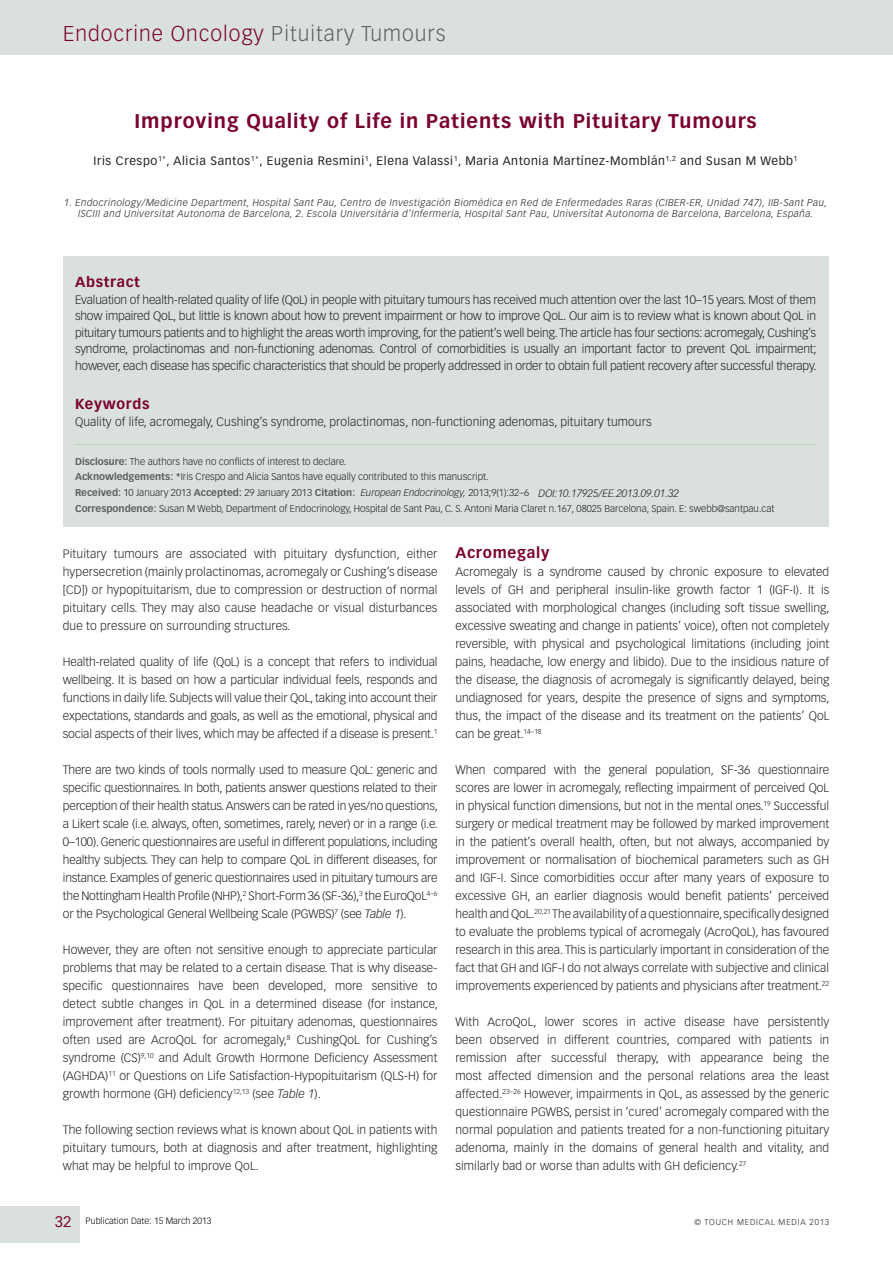
<style>
.page{position:relative;width:893px;height:1263px;background:#fff}
.page>*{position:absolute;margin:0;border:0;box-sizing:border-box;transform-origin:0 0}
.Section_Heading{font:300 21px "Vectora LT Std";letter-spacing:.05em;color:#7a002f}
.Article_Heading{font:700 19.5px "Vectora LT Std";letter-spacing:.05em;color:#7a002f}
.Body_text_heading{font:700 15px "Vectora LT Std";letter-spacing:.05em;color:#7a002f}
.t1{font:15px "Vectora LT Std";color:#7a002f}
.Abstract_keywords{font:700 14.25px "Vectora LT Std";letter-spacing:.05em;color:#7a002f}
.Body_Text{font:300 12px/18px "Vectora LT Std";color:#231f20;text-align:justify}
.Abstract_keywords-2{font:300 12px/16.5px "Vectora LT Std";letter-spacing:.01em;color:#231f20;text-align:justify}
.Author{font:12px "Vectora LT Std";letter-spacing:.05em;color:#231f20}
.t2{font:italic 300 10.5px "Vectora LH";color:#231f20}
.Disclosure_Acks_publ{font:300 9.75px "Vectora LT Std";color:#231f20}
.Post_and_Organisatio{font:italic 300 9.75px/11.7px "Vectora LT Std";letter-spacing:.05em;color:#231f20;text-align:center}
.t3{font:300 9px "Vectora LT Std";color:#000}
.t4{font:300 8.25px "Vectora LT Std";letter-spacing:.1em;color:#231f20}
.s1{color:#5c605e}
.s2{font-weight:700;color:#5c605e}
.s3{font-style:italic}
</style>
<div class="page">
<div style="left:0;top:0;width:893px;height:54px;background:#dae1dd"></div>
<div style="left:63px;top:257px;width:765px;height:270px;background:#dae1dd"></div>
<div style="left:0;top:1206px;width:80px;height:36px;background:#dae1dd"></div>
<hr style="left:0;top:53px;width:893px;height:2px;background:#dae1dd">
<hr style="left:75px;top:444px;width:740px;height:1px;background:#b8d2c1">
<p class="Section_Heading" style="left:63px;top:22px;width:384px">Endocrine Oncology <span class="s1">Pituitary Tumours</span></p>
<p class="Article_Heading" style="left:134px;top:109px;width:624px">Improving Quality of Life in Patients with Pituitary Tumours</p>
<p class="Author" style="left:94px;top:154px;width:705px">Iris Crespo<sup>1*</sup>, Alicia Santos<sup>1*</sup>, Eugenia Resmini<sup>1</sup>, Elena Valassi<sup>1</sup>, Maria Antonia Martínez-Momblán<sup>1,2</sup> and Susan M Webb<sup>1</sup></p>
<p class="Post_and_Organisatio" style="left:64px;top:196px;width:765px">1. Endocrinology/Medicine Department, Hospital Sant Pau, Centro de Investigación Biomédica en Red de Enfermedades Raras (CIBER-ER, Unidad 747), IIB-Sant Pau,<br>ISCIII and Universitat Autonoma de Barcelona, 2. Escola Universitària d’Infermeria, Hospital Sant Pau, Universitat Autonoma de Barcelona, Barcelona, España.</p>
<p class="Abstract_keywords" style="left:75px;top:273px;width:66px">Abstract</p>
<p class="Abstract_keywords-2" style="left:75px;top:291px;width:743px">Evaluation of health-related quality of life (QoL) in people with pituitary tumours has received much attention over the last 10–15 years. Most of them show impaired QoL, but little is known about how to prevent impairment or how to improve QoL. Our aim is to review what is known about QoL in pituitary tumours patients and to highlight the areas worth improving, for the patient’s well being. The article has four sections: acromegaly, Cushing’s syndrome, prolactinomas and non-functioning adenomas. Control of comorbidities is usually an important factor to prevent QoL impairment; however, each disease has specific characteristics that should be properly addressed in order to obtain full patient recovery after successful therapy.</p>
<p class="Abstract_keywords" style="left:75px;top:395px;width:76px">Keywords</p>
<p class="Abstract_keywords-2" style="left:75px;top:413px;width:578px">Quality of life, acromegaly, Cushing’s syndrome, prolactinomas, non-functioning adenomas, pituitary tumours</p>
<p class="Disclosure_Acks_publ" style="left:75px;top:456px;width:273px"><span class="s2">Disclosure:</span> The authors have no conflicts of interest to declare.</p>
<p class="Disclosure_Acks_publ" style="left:75px;top:471px;width:415px"><span class="s2">Acknowledgements:</span> *Iris Crespo and Alicia Santos have equally contributed to this manuscript.</p>
<p class="Disclosure_Acks_publ" style="left:75px;top:487px;width:456px"><span class="s2">Received:</span> 10 January 2013 <span class="s2">Accepted:</span> 29 January 2013 <span class="s2">Citation:</span> <span class="s3">European Endocrinology,</span> 2013;9(1):32–6</p>
<p class="Disclosure_Acks_publ" style="left:75px;top:503px;width:701px"><span class="s2">Correspondence:</span> Susan M Webb, Department of Endocrinology, Hospital de Sant Pau, C. S. Antoni Maria Claret n.167, 08025 Barcelona, Spain. E: swebb@santpau.cat</p>
<p class="t2" style="left:539px;top:487px;width:142px">DOI:10.17925/EE.2013.09.01.32</p>
<p class="Body_Text" style="left:63px;top:545px;width:376px">Pituitary tumours are associated with pituitary dysfunction, either hypersecretion (mainly prolactinomas, acromegaly or Cushing’s disease [CD]) or hypopituitarism, due to compression or destruction of normal pituitary cells. They may also cause headache or visual disturbances due to pressure on surrounding structures.</p>
<p class="Body_Text" style="left:63px;top:653px;width:376px">Health-related quality of life (QoL) is a concept that refers to individual wellbeing. It is based on how a particular individual feels, responds and functions in daily life. Subjects will value their QoL, taking into account their expectations, standards and goals, as well as the emotional, physical and social aspects of their lives, which may be affected if a disease is present.<sup>1</sup></p>
<p class="Body_Text" style="left:63px;top:761px;width:377px">There are two kinds of tools normally used to measure QoL: generic and specific questionnaires. In both, patients answer questions related to their perception of their health status. Answers can be rated in yes/no questions, a Likert scale (i.e. always, often, sometimes, rarely, never) or in a range (i.e.<br>0–100). Generic questionnaires are useful in different populations, including healthy subjects. They can help to compare QoL in different diseases, for instance. Examples of generic questionnaires used in pituitary tumours are the Nottingham Health Profile (NHP),<sup>2</sup> Short-Form 36 (SF-36),<sup>3</sup> the EuroQoL<sup>4–6 </sup>or the Psychological General Wellbeing Scale (PGWBS)<sup>7</sup> (see <span class="s3">Table 1</span>).</p>
<p class="Body_Text" style="left:63px;top:941px;width:377px">However, they are often not sensitive enough to appreciate particular problems that may be related to a certain disease. That is why disease&shy;specific questionnaires have been developed, more sensitive to detect subtle changes in QoL in a determined disease (for instance, improvement after treatment). For pituitary adenomas, questionnaires often used are AcroQoL for acromegaly,<sup>8</sup> CushingQoL for Cushing’s syndrome (CS)<sup>9,10</sup> and Adult Growth Hormone Deficiency Assessment (AGHDA)<sup>11</sup> or Questions on Life Satisfaction-Hypopituitarism (QLS-H) for growth hormone (GH) deficiency<sup>12,13</sup> (see <span class="s3">Table 1</span>).</p>
<p class="Body_Text" style="left:63px;top:1121px;width:376px">The following section reviews what is known about QoL in patients with pituitary tumours, both at diagnosis and after treatment, highlighting what may be helpful to improve QoL.</p>
<p class="Body_text_heading" style="left:455px;top:544px;width:95px">Acromegaly</p>
<p class="Body_Text" style="left:455px;top:563px;width:376px">Acromegaly is a syndrome caused by chronic exposure to elevated levels of GH and peripheral insulin-like growth factor 1 (IGF-I). It is associated with morphological changes (including soft tissue swelling, excessive sweating and change in patients’ voice), often not completely reversible, with physical and psychological limitations (including joint pains, headache, low energy and libido). Due to the insidious nature of the disease, the diagnosis of acromegaly is significantly delayed, being undiagnosed for years, despite the presence of signs and symptoms, thus, the impact of the disease and its treatment on the patients’ QoL can be great.<sup>14–18</sup></p>
<p class="Body_Text" style="left:455px;top:761px;width:375px">When compared with the general population, SF-36 questionnaire scores are lower in acromegaly, reflecting impairment of perceived QoL in physical function dimensions, but not in the mental ones.<sup>19</sup> Successful surgery or medical treatment may be followed by marked improvement in the patient’s overall health, often, but not always, accompanied by improvement or normalisation of biochemical parameters such as GH and IGF-I. Since comorbidities occur after many years of exposure to excessive GH, an earlier diagnosis would benefit patients’ perceived health and QoL.<sup>20,21</sup> The availability of a questionnaire, specifically designed to evaluate the problems typical of acromegaly (AcroQoL), has favoured research in this area. This is particularly important in consideration of the fact that GH and IGF-I do not always correlate with subjective and clinical improvements experienced by patients and physicians after treatment.<sup>22</sup></p>
<p class="Body_Text" style="left:455px;top:1013px;width:375px">With AcroQoL, lower scores in active disease have persistently been observed in different countries, compared with patients in remission after successful therapy, with appearance being the most affected dimension and the personal relations area the least affected.<sup>23–26</sup> However, impairments in QoL, as assessed by the generic questionnaire PGWBS, persist in ‘cured’ acromegaly compared with the normal population and patients treated for a non-functioning pituitary adenoma, mainly in the domains of general health and vitality, and similarly bad or worse than adults with GH deficiency.<sup>27</sup></p>
<p class="t1" style="left:55px;top:1212px;width:18px">32</p>
<p class="t3" style="left:86px;top:1215px;width:127px">Publication Date: 15 March 2013</p>
<p class="t4" style="left:694px;top:1217px;width:136px">© TOUCH MEDICAL MEDIA 2013</p>
</div>
